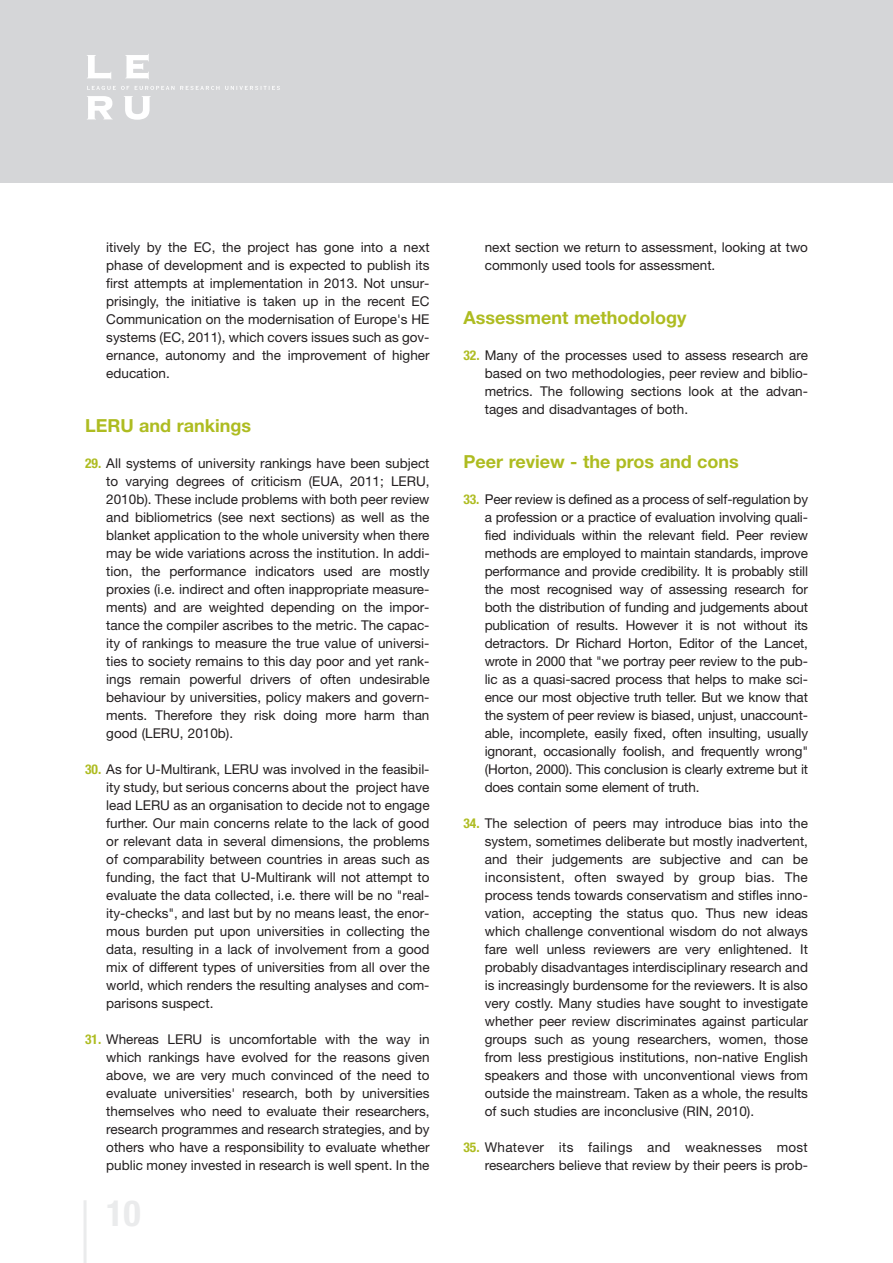
<style>
.page{position:relative;width:893px;height:1263px;background:#fff}
.page>*{position:absolute;margin:0;border:0;box-sizing:border-box;transform-origin:0 0}
.t1{font:700 condensed 36px "Helvetica Neue LT Std";color:#eaebec}
.t2{font:700 18px "Helvetica Neue LT Std";color:#aebc21}
.t3{font:13.5px/18px "Helvetica Neue LT Std";color:#231f20;text-align:justify}
.s1{font-weight:700;font-stretch:condensed;color:#aebc21}
</style>
<div class="page">
<div style="left:0;top:0;width:893px;height:183px;background:#d5d6d8"></div>
<hr style="left:84px;top:1200px;width:3px;height:63px;background:#eaebec">
<svg style="left:87px;top:86px;width:193px;height:4px"></svg>
<svg style="left:87px;top:55px;width:24px;height:24px"></svg>
<svg style="left:125px;top:54px;width:24px;height:25px"></svg>
<svg style="left:87px;top:96px;width:26px;height:23px"></svg>
<svg style="left:124px;top:96px;width:27px;height:24px"></svg>
<p class="t3" style="left:106px;top:240px;width:325px">itively by the EC, the project has gone into a next phase of development and is expected to publish its first attempts at implementation in 2013. Not unsur&shy;prisingly, the initiative is taken up in the recent EC Communication on the modernisation of Europe's HE systems (EC, 2011), which covers issues such as gov&shy;ernance, autonomy and the improvement of higher education.</p>
<h2 class="t2" style="left:85px;top:419px;width:168px">LERU and rankings</h2>
<p class="t3" style="left:106px;top:456px;width:325px;text-indent:-21px"><span class="s1">29.</span> All systems of university rankings have been subject to varying degrees of criticism (EUA, 2011; LERU, 2010b). These include problems with both peer review and bibliometrics (see next sections) as well as the blanket application to the whole university when there may be wide variations across the institution. In addi&shy;tion, the performance indicators used are mostly proxies (i.e. indirect and often inappropriate measure&shy;ments) and are weighted depending on the impor&shy;tance the compiler ascribes to the metric. The capac&shy;ity of rankings to measure the true value of universi&shy;ties to society remains to this day poor and yet rank&shy;ings remain powerful drivers of often undesirable behaviour by universities, policy makers and govern&shy;ments. Therefore they risk doing more harm than good (LERU, 2010b).</p>
<p class="t3" style="left:106px;top:762px;width:325px;text-indent:-21px"><span class="s1">30.</span> As for U-Multirank, LERU was involved in the feasibil&shy;ity study, but serious concerns about the project have lead LERU as an organisation to decide not to engage further. Our main concerns relate to the lack of good or relevant data in several dimensions, the problems of comparability between countries in areas such as funding, the fact that U-Multirank will not attempt to evaluate the data collected, i.e. there will be no "real&shy;ity-checks", and last but by no means least, the enor&shy;mous burden put upon universities in collecting the data, resulting in a lack of involvement from a good mix of different types of universities from all over the world, which renders the resulting analyses and com&shy;parisons suspect.</p>
<p class="t3" style="left:106px;top:1032px;width:325px;text-indent:-21px"><span class="s1">31.</span> Whereas LERU is uncomfortable with the way in which rankings have evolved for the reasons given above, we are very much convinced of the need to evaluate universities' research, both by universities themselves who need to evaluate their researchers, research programmes and research strategies, and by others who have a responsibility to evaluate whether public money invested in research is well spent. In the</p>
<h1 class="t1" style="left:106px;top:1200px;width:36px">10</h1>
<p class="t3" style="left:485px;top:240px;width:325px">next section we return to assessment, looking at two commonly used tools for assessment.</p>
<h2 class="t2" style="left:463px;top:311px;width:225px">Assessment methodology</h2>
<p class="t3" style="left:485px;top:348px;width:325px;text-indent:-21px"><span class="s1">32.</span> Many of the processes used to assess research are based on two methodologies, peer review and biblio&shy;metrics. The following sections look at the advan&shy;tages and disadvantages of both.</p>
<h2 class="t2" style="left:463px;top:455px;width:277px">Peer review - the pros and cons</h2>
<p class="t3" style="left:485px;top:492px;width:325px;text-indent:-21px"><span class="s1">33.</span> Peer review is defined as a process of self-regulation by a profession or a practice of evaluation involving quali&shy;fied individuals within the relevant field. Peer review methods are employed to maintain standards, improve performance and provide credibility. It is probably still the most recognised way of assessing research for both the distribution of funding and judgements about publication of results. However it is not without its detractors. Dr Richard Horton, Editor of the Lancet, wrote in 2000 that "we portray peer review to the pub&shy;lic as a quasi-sacred process that helps to make sci&shy;ence our most objective truth teller. But we know that the system of peer review is biased, unjust, unaccount&shy;able, incomplete, easily fixed, often insulting, usually ignorant, occasionally foolish, and frequently wrong" (Horton, 2000). This conclusion is clearly extreme but it does contain some element of truth.</p>
<p class="t3" style="left:485px;top:816px;width:325px;text-indent:-21px"><span class="s1">34.</span> The selection of peers may introduce bias into the system, sometimes deliberate but mostly inadvertent, and their judgements are subjective and can be inconsistent, often swayed by group bias. The process tends towards conservatism and stifles inno&shy;vation, accepting the status quo. Thus new ideas which challenge conventional wisdom do not always fare well unless reviewers are very enlightened. It probably disadvantages interdisciplinary research and is increasingly burdensome for the reviewers. It is also very costly. Many studies have sought to investigate whether peer review discriminates against particular groups such as young researchers, women, those from less prestigious institutions, non-native English speakers and those with unconventional views from outside the mainstream. Taken as a whole, the results of such studies are inconclusive (RIN, 2010).</p>
<p class="t3" style="left:463px;top:1140px;width:346px;text-align:right"><span class="s1">35.</span> Whatever its failings and weaknesses most researchers believe that review by their peers is prob-</p>
</div>
